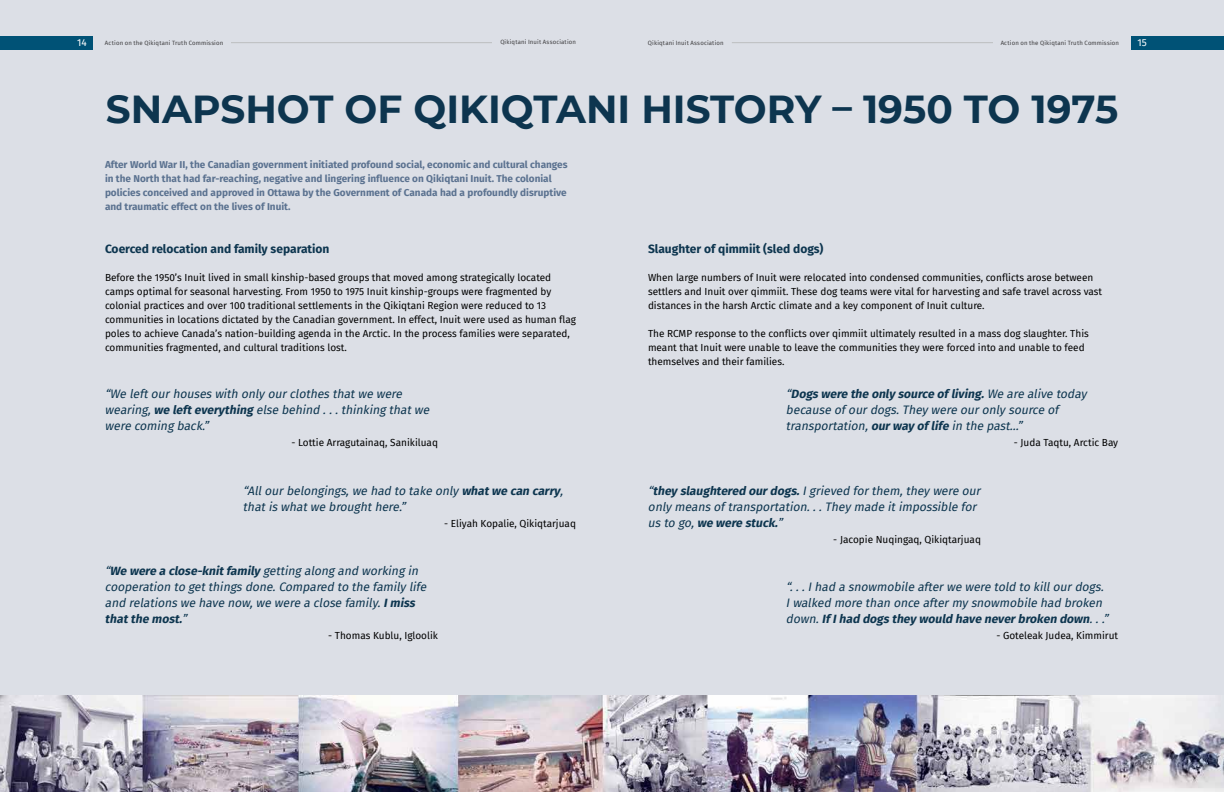
<style>
.page{position:relative;width:1224px;height:792px;background:#dcdfe6}
.page>*{position:absolute;margin:0;border:0;box-sizing:border-box;transform-origin:0 0}
.t1{font:700 39px "Montserrat";color:#0d354f}
.t2{font:italic 12px/16px "Fira Sans";letter-spacing:-.01em;color:#0d354f}
.t3{font:700 12px "Fira Sans";color:#0d354f}
.t4{font:10px/14px "Fira Sans";color:#000}
.t5{font:700 10px/14px "Fira Sans";color:#5b7290}
.t6{font:10px "Fira Sans";color:#fff}
.t7{font:6px "Fira Sans";letter-spacing:.025em;color:#414042}
.s1{font-weight:700}
</style>
<div class="page">
<hr style="left:732px;top:42px;width:261px;height:1px;background:#bcbec0">
<div style="left:1131px;top:36px;width:93px;height:13px;background:#005276"></div>
<div style="left:0;top:36px;width:93px;height:13px;background:#005276"></div>
<hr style="left:231px;top:42px;width:261px;height:1px;background:#bcbec0">
<img style="left:0;top:695px;width:1224px;height:97px">
<p class="t6" style="left:77px;top:35px;width:11px">14</p>
<p class="t7" style="left:105px;top:38px;width:120px">Action on the Qikiqtani Truth Commission</p>
<p class="t7" style="left:500px;top:37px;width:77px">Qikiqtani Inuit Association</p>
<p class="t7" style="left:648px;top:38px;width:77px">Qikiqtani Inuit Association</p>
<p class="t7" style="left:1001px;top:38px;width:120px">Action on the Qikiqtani Truth Commission</p>
<p class="t6" style="left:1137px;top:35px;width:11px">15</p>
<h1 class="t1" style="left:106px;top:81px;width:1014px">SNAPSHOT OF QIKIQTANI HISTORY – 1950 TO 1975</h1>
<p class="t5" style="left:105px;top:157px;width:464px">After World War II, the Canadian government initiated profound social, economic and cultural changes in the North that had far-reaching, negative and lingering influence on Qikiqtani Inuit. The colonial policies conceived and approved in Ottawa by the Government of Canada had a profoundly disruptive and traumatic effect on the lives of Inuit.</p>
<p class="t3" style="left:105px;top:238px;width:226px">Coerced relocation and family separation</p>
<p class="t4" style="left:105px;top:270px;width:472px">Before the 1950’s Inuit lived in small kinship-based groups that moved among strategically located camps optimal for seasonal harvesting. From 1950 to 1975 Inuit kinship-groups were fragmented by colonial practices and over 100 traditional settlements in the Qikiqtani Region were reduced to 13 communities in locations dictated by the Canadian government. In effect, Inuit were used as human flag poles to achieve Canada’s nation-building agenda in the Arctic. In the process families were separated, communities fragmented, and cultural traditions lost.</p>
<p class="t2" style="left:105px;top:386px;width:329px">“We leftourhouseswith only ourclothesthatwe were wearing,<span class="s1">we lefteverything</span> else behind ...thinking thatwe were coming back.”</p>
<p class="t4" style="left:291px;top:435px;width:148px">- Lottie Arragutainaq, Sanikiluaq</p>
<p class="t2" style="left:243px;top:483px;width:325px">“Allourbelongings,we had to take only <span class="s1">whatwe can carry</span>, thatiswhatwe broughthere.”</p>
<p class="t4" style="left:444px;top:517px;width:133px">- Eliyah Kopalie, Qikiqtarjuaq</p>
<p class="t2" style="left:105px;top:562px;width:326px">“<span class="s1">We were a close-knitfamily</span> getting along and working in cooperation to getthingsdone.Compared to the family life and relationswe have now,we were a close family.<span class="s1">Imiss thatthe most.</span>”</p>
<p class="t4" style="left:328px;top:628px;width:111px">- Thomas Kublu, Igloolik</p>
<p class="t3" style="left:648px;top:238px;width:177px">Slaughter of qimmiit (sled dogs)</p>
<p class="t4" style="left:648px;top:270px;width:456px">When large numbers of Inuit were relocated into condensed communities, conflicts arose between settlers and Inuit over qimmiit. These dog teams were vital for harvesting and safe travel across vast distances in the harsh Arctic climate and a key component of Inuit culture.</p>
<p class="t4" style="left:648px;top:326px;width:442px">The RCMP response to the conflicts over qimmiit ultimately resulted in a mass dog slaughter. This meant that Inuit were unable to leave the communities they were forced into and unable to feed themselves and their families.</p>
<p class="t2" style="left:786px;top:386px;width:305px">“<span class="s1">Dogswere the only source of living.</span>We are alive today because of ourdogs.They were ouronly source of transportation,<span class="s1">ourway of life</span> in the past…”</p>
<p class="t4" style="left:1014px;top:435px;width:106px">- Juda Taqtu, Arctic Bay</p>
<p class="t2" style="left:648px;top:483px;width:337px">“<span class="s1">they slaughtered ourdogs.</span>Igrieved forthem,they were our only meansof transportation...They made itimpossible for usto go,<span class="s1">we were stuck.</span>”</p>
<p class="t4" style="left:833px;top:533px;width:149px">- Jacopie Nuqingaq, Qikiqtarjuaq</p>
<p class="t2" style="left:786px;top:578px;width:327px">“...Ihad a snowmobile afterwe were told to killourdogs.<br>Iwalked more than once aftermy snowmobile had broken down.<span class="s1">If Ihad dogsthey would have neverbroken down</span>...”</p>
<p class="t4" style="left:996px;top:628px;width:123px">- Goteleak Judea, Kimmirut</p>
</div>
